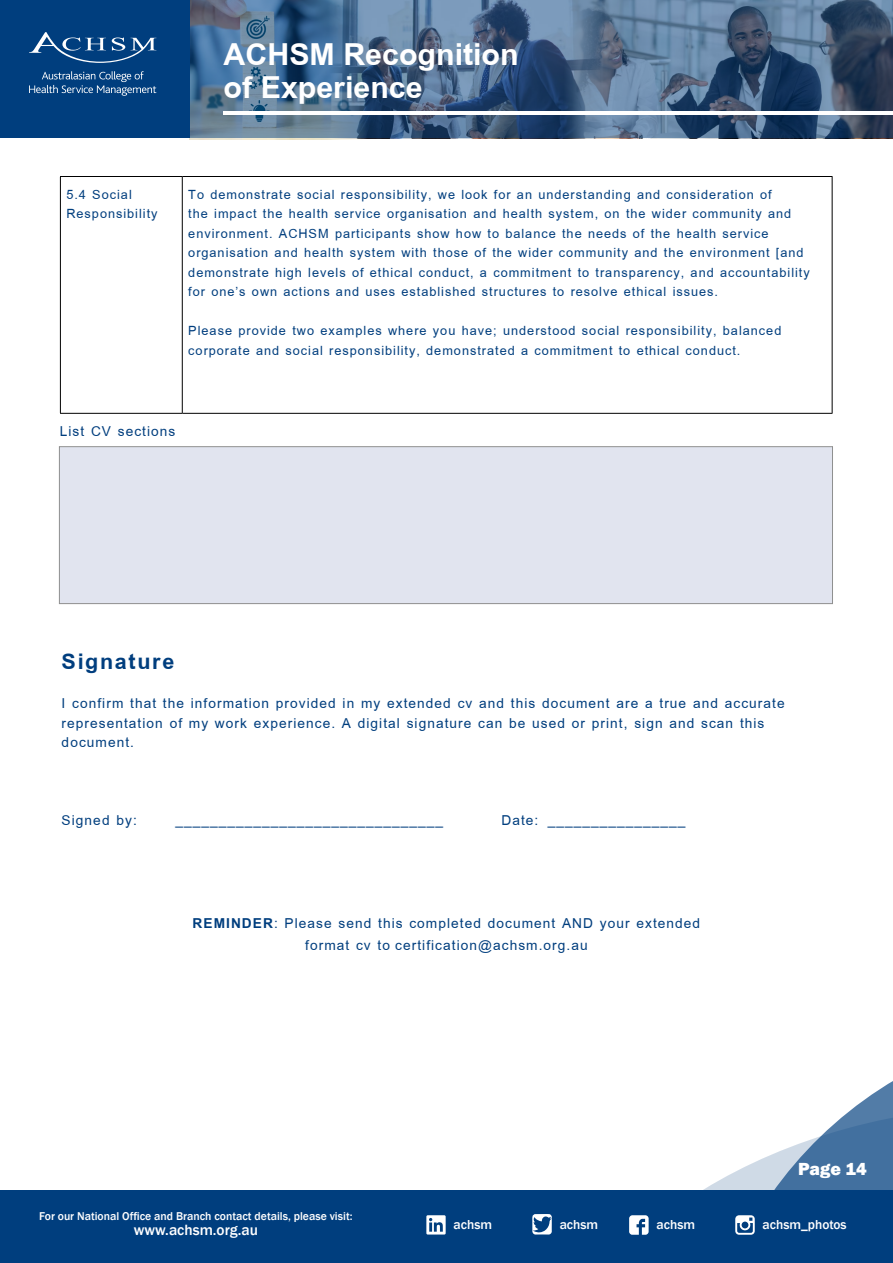
<style>
.page{position:relative;width:893px;height:1263px;background:#fff}
.page>*{position:absolute;margin:0;border:0;box-sizing:border-box;transform-origin:0 0}
.t1{font:700 46.5px/33px "Browallia New";color:#fff}
.t2{font:700 33px "Browallia New";letter-spacing:.05em;color:#003e7e}
.t3{font:21px/19.5px "Browallia New";letter-spacing:.05em;color:#003e7e}
.t4{font:19.5px/19.5px "Browallia New";letter-spacing:.05em;color:#003e7e}
.t5{font:800 18px "Franklin Gothic";color:#fff}
.t6{font:500 15.3px "Franklin Gothic";color:#fff}
.t7{font:500 13.35px "Franklin Gothic";color:#fff}
.t8{font:500 11.7px "Franklin Gothic";color:#fff}
.s1{font-weight:700}
</style>
<div class="page">
<svg style="left:530px;top:1081px;width:363px;height:110px"></svg>
<svg style="left:190px;top:0;width:703px;height:138px;background:#4b6889"></svg>
<div style="left:0;top:0;width:190px;height:138px;background:#003e7e"></div>
<div style="left:0;top:1191px;width:893px;height:72px;background:#003e7e"></div>
<svg style="left:426px;top:1215px;width:20px;height:19px"></svg>
<svg style="left:735px;top:1215px;width:20px;height:20px"></svg>
<svg style="left:629px;top:1215px;width:20px;height:20px"></svg>
<svg style="left:532px;top:1214px;width:20px;height:20px"></svg>
<svg style="left:29px;top:32px;width:127px;height:31px"></svg>
<svg style="left:29px;top:71px;width:127px;height:25px"></svg>
<hr style="left:224px;top:112px;width:669px;height:3px;background:#fff">
<div style="left:59px;top:447px;width:773px;height:157px;background:#e1e4ef"></div>
<hr style="left:60px;top:176px;width:122px;height:1px;background:#000">
<hr style="left:60px;top:177px;width:1px;height:236px;background:#000">
<hr style="left:182px;top:176px;width:650px;height:1px;background:#000">
<hr style="left:182px;top:177px;width:1px;height:236px;background:#000">
<hr style="left:832px;top:177px;width:1px;height:236px;background:#000">
<hr style="left:60px;top:413px;width:122px;height:1px;background:#000">
<hr style="left:182px;top:413px;width:650px;height:1px;background:#000">
<h1 class="t1" style="left:224px;top:34px;width:297px">ACHSM Recognition of Experience</h1>
<p class="t4" style="left:66px;top:184px;width:93px">5.4 Social<br>Responsibility</p>
<p class="t4" style="left:188px;top:184px;width:623px">To demonstrate social responsibility, we look for an understanding and consideration of<br>the impact the health service organisation and health system, on the wider community and environment. ACHSM participants show how to balance the needs of the health service organisation and health system with those of the wider community and the environment [and demonstrate high levels of ethical conduct, a commitment to transparency, and accountability for one’s own actions and uses established structures to resolve ethical issues.</p>
<p class="t4" style="left:188px;top:320px;width:595px">Please provide two examples where you have; understood social responsibility, balanced corporate and social responsibility, demonstrated a commitment to ethical conduct.</p>
<p class="t3" style="left:60px;top:420px;width:117px">List CV sections</p>
<h2 class="t2" style="left:62px;top:640px;width:114px">Signature</h2>
<p class="t3" style="left:62px;top:692px;width:724px">I confirm that the information provided in my extended cv and this document are a true and accurate representation of my work experience. A digital signature can be used or print, sign and scan this document.</p>
<p class="t3" style="left:62px;top:809px;width:77px">Signed by:</p>
<p class="t3" style="left:175px;top:809px;width:269px">_______________________________</p>
<p class="t3" style="left:501px;top:809px;width:186px">Date: ________________</p>
<p class="t3" style="left:193px;top:912px;width:509px;line-height:21.6px;text-align:center"><span class="s1">REMINDER</span>: Please send this completed document AND your extended format cv to certification@achsm.org.au</p>
<p class="t5" style="left:798px;top:1158px;width:70px">Page 14</p>
<p class="t8" style="left:39px;top:1209px;width:315px">For our National Office and Branch contact details, please visit:</p>
<p class="t6" style="left:134px;top:1221px;width:126px">www.achsm.org.au</p>
<p class="t7" style="left:454px;top:1217px;width:40px">achsm</p>
<p class="t7" style="left:560px;top:1217px;width:40px">achsm</p>
<p class="t7" style="left:656px;top:1217px;width:40px">achsm</p>
<p class="t7" style="left:763px;top:1217px;width:85px">achsm_photos</p>
</div>
